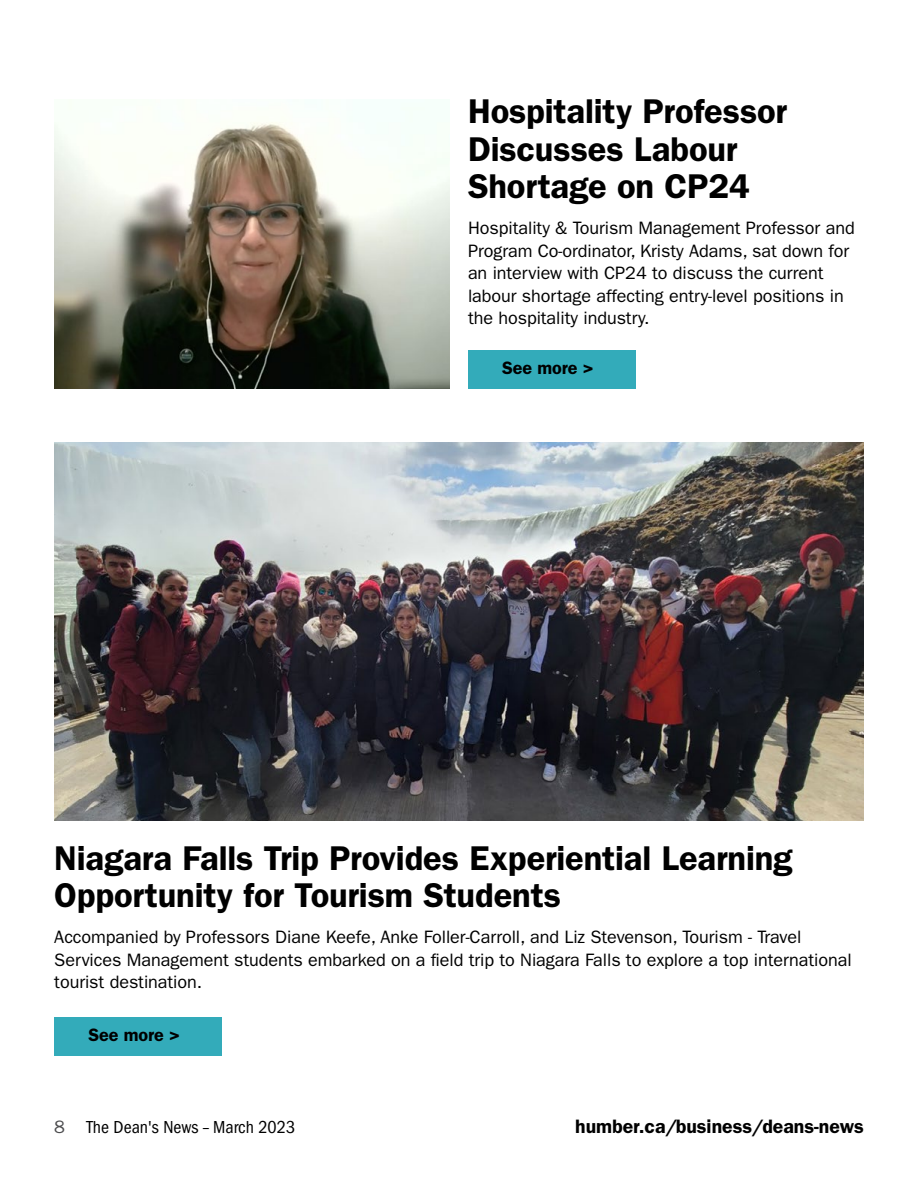
<style>
.page{position:relative;width:918px;height:1188px;background:#fff}
.page>*{position:absolute;margin:0;border:0;box-sizing:border-box;transform-origin:0 0}
.t1{font:600 34.5px/37.5px "ITC Franklin Gothic Std";letter-spacing:-.005em;color:#000}
.t2{font:600 19.5px "ITC Franklin Gothic Std";color:#000}
.t3{font:18px/22.5px "ITC Franklin Gothic Std";letter-spacing:-.005em;color:#000}
.t4{font:condensed 18px "ITC Franklin Gothic Std";color:#000}
.t5{font:600 18px "ITC Franklin Gothic Std";letter-spacing:-.005em;color:#000}
.s1{font-stretch:normal;color:#4d4d4f}
</style>
<div class="page">
<img style="left:54px;top:443px;width:810px;height:378px">
<img style="left:54px;top:122px;width:396px;height:267px">
<div style="left:54px;top:1017px;width:168px;height:38px;background:#33abba"></div>
<div style="left:468px;top:350px;width:167px;height:39px;background:#33abba"></div>
<h1 class="t1" style="left:468px;top:93px;width:321px">Hospitality Professor<br>Discusses Labour<br>Shortage on CP24</h1>
<p class="t3" style="left:468px;top:217px;width:388px">Hospitality &amp; Tourism Management Professor and Program Co-ordinator, Kristy Adams, sat down for an interview with CP24 to discuss the current labour shortage affecting entry-level positions in the hospitality industry.</p>
<p class="t5" style="left:502px;top:357px;width:93px">See more &gt;</p>
<h1 class="t1" style="left:54px;top:839px;width:740px">Niagara Falls Trip Provides Experiential Learning<br>Opportunity for Tourism Students</h1>
<p class="t3" style="left:54px;top:926px;width:799px">Accompanied by Professors Diane Keefe, Anke Foller-Carroll, and Liz Stevenson, Tourism - Travel<br>Services Management students embarked on a field trip to Niagara Falls to explore a top international tourist destination.</p>
<p class="t5" style="left:88px;top:1024px;width:93px">See more &gt;</p>
<p class="t4" style="left:54px;top:1117px;width:243px"><span class="s1">8</span> The Dean's News – March 2023</p>
<p class="t2" style="left:575px;top:1115px;width:290px">humber.ca/business/deans-news</p>
</div>
